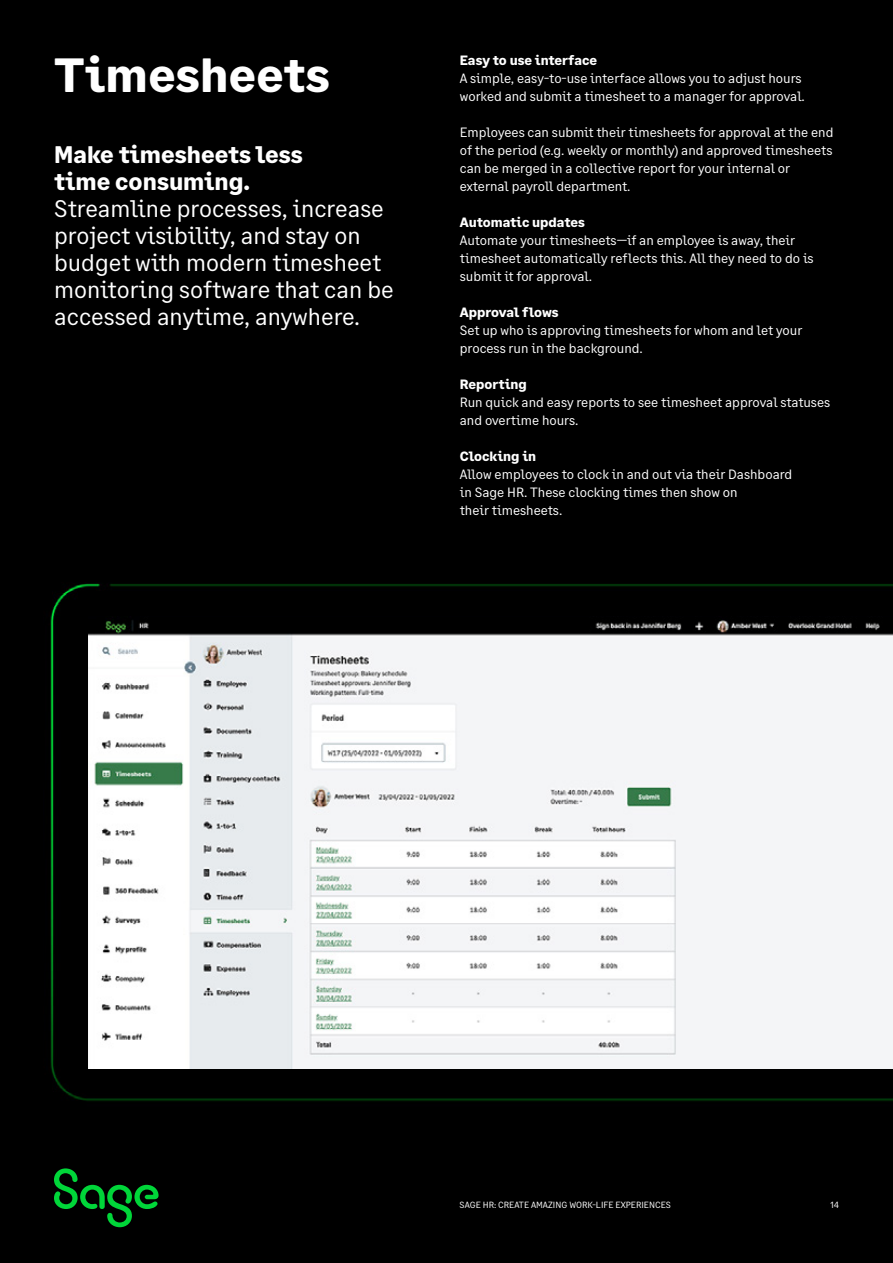
<style>
.page{position:relative;width:893px;height:1263px;background:#000}
.page>*{position:absolute;margin:0;border:0;box-sizing:border-box;transform-origin:0 0}
.t1{font:700 48px "Sage Text";letter-spacing:.005em;color:#fff}
.t2{font:24px/27px "Sage Text";color:#fff}
.t3{font:700 24px/27px "Sage Text";color:#fff}
.t4{font:13.5px/18px "Sage Text";color:#fff}
.t5{font:700 13.5px "Sage Text";color:#fff}
.t6{font:9px "Sage Text";color:#fff}
</style>
<div class="page">
<img style="left:50px;top:583px;width:843px;height:518px">
<img style="left:89px;top:616px;width:804px;height:452px">
<svg style="left:54px;top:1168px;width:105px;height:59px"></svg>
<h1 class="t1" style="left:54px;top:46px;width:277px">Timesheets</h1>
<h2 class="t3" style="left:54px;top:141px;width:250px">Make timesheets less time consuming.</h2>
<h2 class="t2" style="left:54px;top:195px;width:341px">Streamline processes, increase project visibility, and stay on budget with modern timesheet monitoring software that can be accessed anytime, anywhere.</h2>
<p class="t5" style="left:460px;top:52px;width:139px">Easy to use interface</p>
<p class="t4" style="left:460px;top:69px;width:347px">A simple, easy-to-use interface allows you to adjust hours worked and submit a timesheet to a manager for approval.</p>
<p class="t4" style="left:460px;top:123px;width:375px">Employees can submit their timesheets for approval at the end of the period (e.g. weekly or monthly) and approved timesheets can be merged in a collective report for your internal or external payroll department.</p>
<p class="t5" style="left:460px;top:214px;width:127px">Automatic updates</p>
<p class="t4" style="left:460px;top:231px;width:355px">Automate your timesheets—if an employee is away, their timesheet automatically reflects this. All they need to do is submit it for approval.</p>
<p class="t5" style="left:460px;top:304px;width:100px">Approval flows</p>
<p class="t4" style="left:460px;top:321px;width:344px">Set up who is approving timesheets for whom and let your process run in the background.</p>
<p class="t5" style="left:460px;top:376px;width:69px">Reporting</p>
<p class="t4" style="left:460px;top:393px;width:372px">Run quick and easy reports to see timesheet approval statuses and overtime hours.</p>
<p class="t5" style="left:460px;top:448px;width:78px">Clocking in</p>
<p class="t4" style="left:460px;top:465px;width:334px">Allow employees to clock in and out via their Dashboard in Sage HR. These clocking times then show on<br>their timesheets.</p>
<p class="t6" style="left:460px;top:1200px;width:213px">SAGE HR: CREATE AMAZING WORK-LIFE EXPERIENCES</p>
<p class="t6" style="left:830px;top:1200px;width:10px">14</p>
</div>
